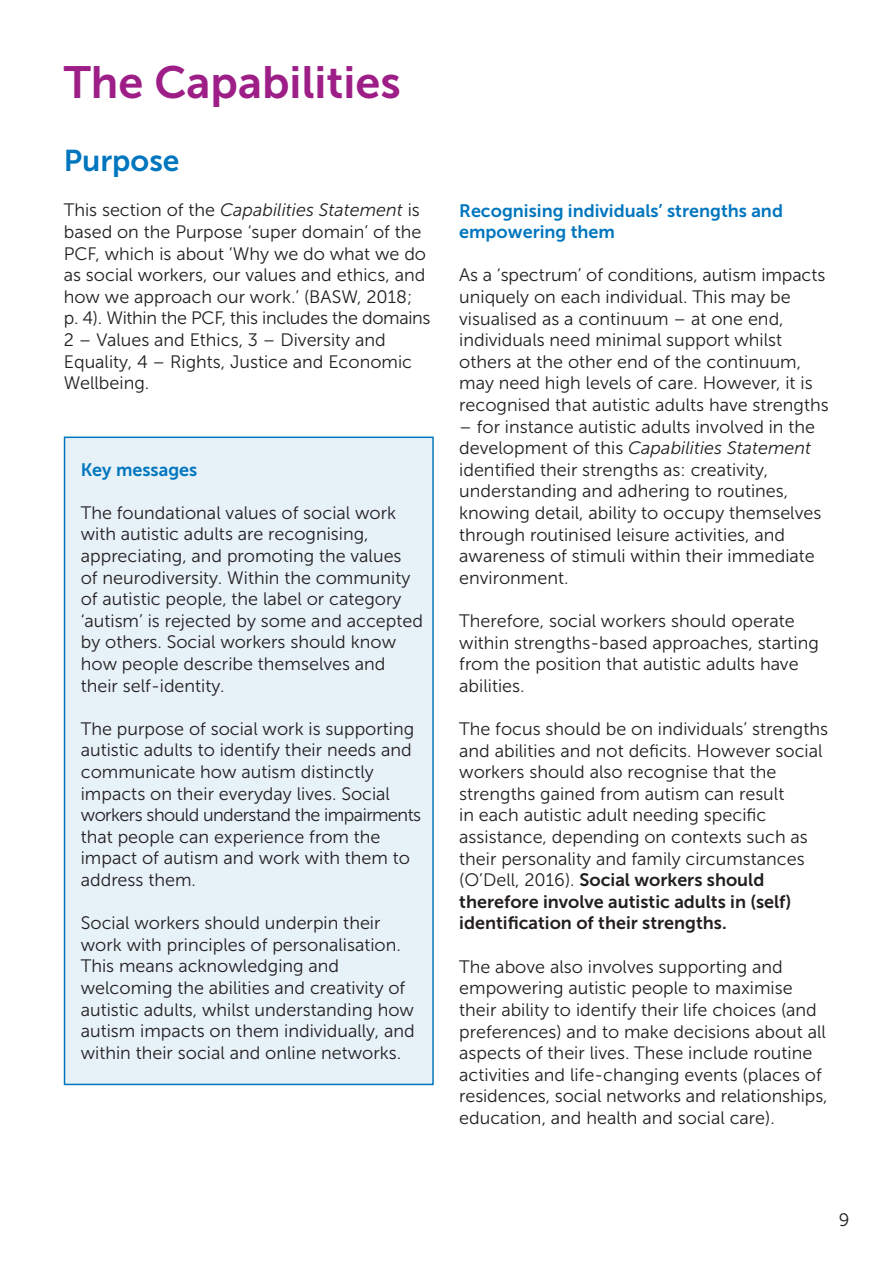
<style>
.page{position:relative;width:893px;height:1263px;background:#fff}
.page>*{position:absolute;margin:0;border:0;box-sizing:border-box;transform-origin:0 0}
.t1{font:45px "Museo Sans 700";color:#9d1e87}
.t2{font:30px "Museo Sans 700";color:#0076be}
.t3{font:18px/21.6px "Museo Sans 300";color:#231f20}
.t4{font:18px/21.6px "Museo Sans 700";color:#231f20}
.t5{font:18px/21.6px "Museo Sans 700";color:#0076be}
.s1{font-style:italic}
.s2{font-family:"Museo Sans 300"}
</style>
<div class="page">
<div style="left:65px;top:438px;width:367px;height:646px;background:#e6f1f8"></div>
<div style="left:64px;top:437px;width:370px;height:648px;border:2px solid #0076be"></div>
<h1 class="t1" style="left:64px;top:56px;width:338px">The Capabilities</h1>
<h2 class="t2" style="left:64px;top:143px;width:117px">Purpose</h2>
<p class="t3" style="left:64px;top:199px;width:368px">This section of the <span class="s1">Capabilities Statement</span> is based on the Purpose ‘super domain’ of the PCF, which is about ‘Why we do what we do as social workers, our values and ethics, and how we approach our work.’ (BASW, 2018; p. 4). Within the PCF, this includes the domains 2 – Values and Ethics, 3 – Diversity and Equality, 4 – Rights, Justice and Economic Wellbeing.</p>
<p class="t5" style="left:81px;top:459px;width:118px">Key messages</p>
<p class="t3" style="left:81px;top:502px;width:344px">The foundational values of social work with autistic adults are recognising, appreciating, and promoting the values<br>of neurodiversity. Within the community of autistic people, the label or category ‘autism’ is rejected by some and accepted by others. Social workers should know how people describe themselves and their self-identity.</p>
<p class="t3" style="left:81px;top:718px;width:342px">The purpose of social work is supporting autistic adults to identify their needs and communicate how autism distinctly impacts on their everyday lives. Social workers should understand the impairments that people can experience from the impact of autism and work with them to address them.</p>
<p class="t3" style="left:81px;top:912px;width:335px">Social workers should underpin their work with principles of personalisation.<br>This means acknowledging and welcoming the abilities and creativity of autistic adults, whilst understanding how autism impacts on them individually, and within their social and online networks.</p>
<p class="t5" style="left:459px;top:200px;width:325px">Recognising individuals’ strengths and empowering them</p>
<p class="t3" style="left:459px;top:264px;width:371px">As a ‘spectrum’ of conditions, autism impacts uniquely on each individual. This may be visualised as a continuum – at one end, individuals need minimal support whilst others at the other end of the continuum, may need high levels of care. However, it is recognised that autistic adults have strengths</p>
<p class="t3" style="left:459px;top:416px;width:364px">– for instance autistic adults involved in the development of this <span class="s1">Capabilities Statement </span>identified their strengths as: creativity, understanding and adhering to routines, knowing detail, ability to occupy themselves through routinised leisure activities, and awareness of stimuli within their immediate environment.</p>
<p class="t3" style="left:459px;top:610px;width:361px">Therefore, social workers should operate within strengths-based approaches, starting from the position that autistic adults have abilities.</p>
<p class="t3" style="left:459px;top:718px;width:370px">The focus should be on individuals’ strengths and abilities and not deficits. However social workers should also recognise that the strengths gained from autism can result<br>in each autistic adult needing specific assistance, depending on contexts such as their personality and family circumstances</p>
<p class="t4" style="left:459px;top:869px;width:334px"><span class="s2">(O’Dell, 2016).</span> Social workers should therefore involve autistic adults in (self) identification of their strengths.</p>
<p class="t3" style="left:459px;top:956px;width:370px">The above also involves supporting and empowering autistic people to maximise their ability to identify their life choices (and preferences) and to make decisions about all aspects of their lives. These include routine activities and life-changing events (places of residences, social networks and relationships, education, and health and social care).</p>
<p class="t3" style="left:839px;top:1209px;width:12px">9</p>
</div>
